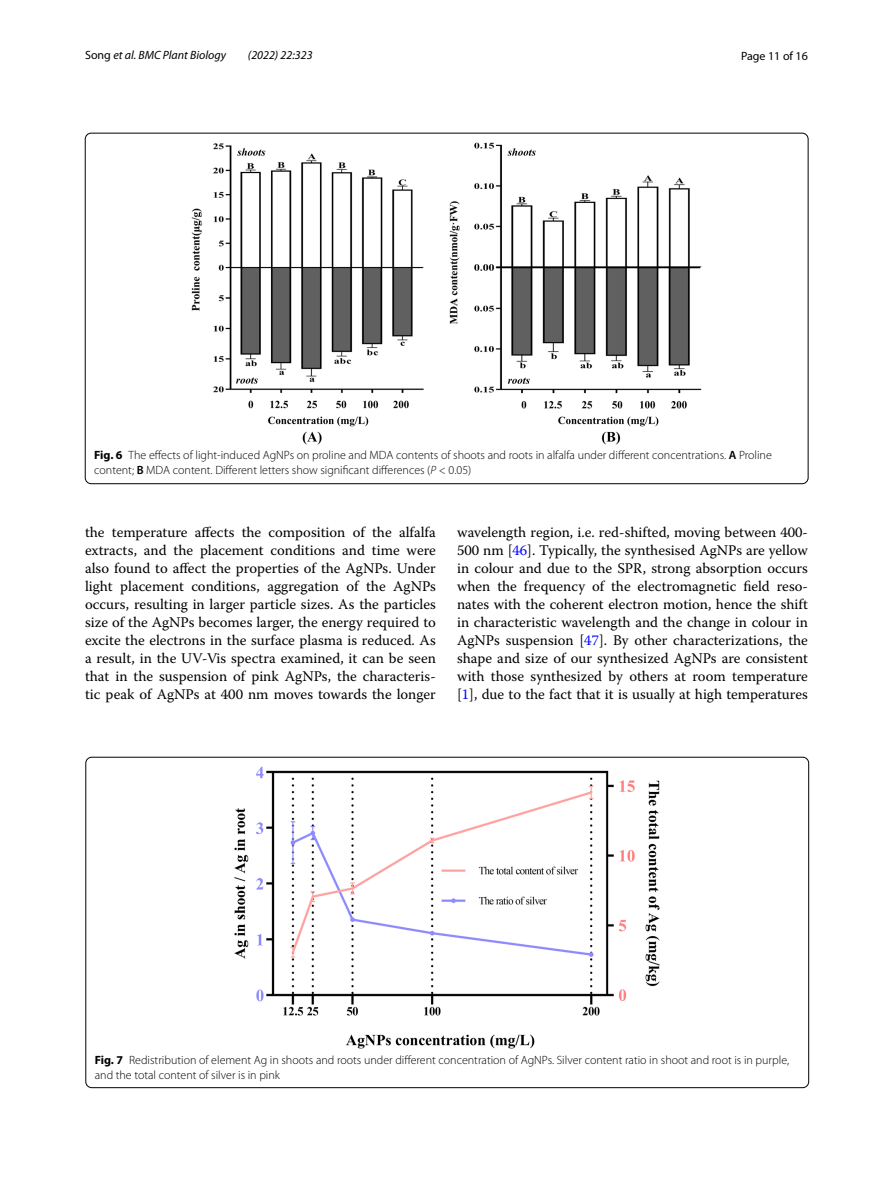
<style>
.page{position:relative;width:893px;height:1187px;background:#fff}
.page>*{position:absolute;margin:0;border:0;box-sizing:border-box;transform-origin:0 0}
.t1{font:14.7px/18px "Warnock Pro";color:#000;text-align:justify}
.t2{font:300 12px/15px "Myriad Pro";color:#000}
.t3{font:italic 12px "Myriad Pro";color:#000}
.t4{font:12px "Myriad Pro";color:#000}
.s1{font-style:normal}
.s2{font-weight:700}
.s3{font-weight:600}
.s4{font-style:italic}
.s5{color:#00f}
</style>
<div class="page">
<img style="left:191px;top:142px;width:511px;height:302px">
<img style="left:235px;top:766px;width:425px;height:282px">
<p class="t3" style="left:85px;top:48px;width:143px"><span class="s1">Song</span> et al. BMC Plant Biology</p>
<p class="t3" style="left:248px;top:48px;width:66px">(2022) 22:323</p>
<p class="t4" style="left:741px;top:48px;width:68px">Page 11 of 16</p>
<p class="t2" style="left:94px;top:448px;width:679px"><span class="s2">Fig. 6</span> The effects of light-induced AgNPs on proline and MDA contents of shoots and roots in alfalfa under different concentrations. <span class="s3">A</span> Proline content; <span class="s3">B</span> MDA content. Different letters show significant differences (<span class="s4">P</span> &lt; 0.05)</p>
<p class="t1" style="left:85px;top:522px;width:352px">the temperature affects the composition of the alfalfa extracts, and the placement conditions and time were also found to affect the properties of the AgNPs. Under light placement conditions, aggregation of the AgNPs occurs, resulting in larger particle sizes. As the particles size of the AgNPs becomes larger, the energy required to excite the electrons in the surface plasma is reduced. As a result, in the UV-Vis spectra examined, it can be seen that in the suspension of pink AgNPs, the characteris&shy;tic peak of AgNPs at 400 nm moves towards the longer</p>
<p class="t1" style="left:457px;top:522px;width:352px">wavelength region, i.e. red-shifted, moving between 400- 500 nm [<span class="s5">46</span>]. Typically, the synthesised AgNPs are yellow in colour and due to the SPR, strong absorption occurs when the frequency of the electromagnetic field reso&shy;nates with the coherent electron motion, hence the shift in characteristic wavelength and the change in colour in AgNPs suspension [<span class="s5">47</span>]. By other characterizations, the shape and size of our synthesized AgNPs are consistent with those synthesized by others at room temperature [<span class="s5">1</span>], due to the fact that it is usually at high temperatures</p>
<p class="t2" style="left:95px;top:1052px;width:696px"><span class="s2">Fig. 7</span> Redistribution of element Ag in shoots and roots under different concentration of AgNPs. Silver content ratio in shoot and root is in purple, and the total content of silver is in pink</p>
</div>
